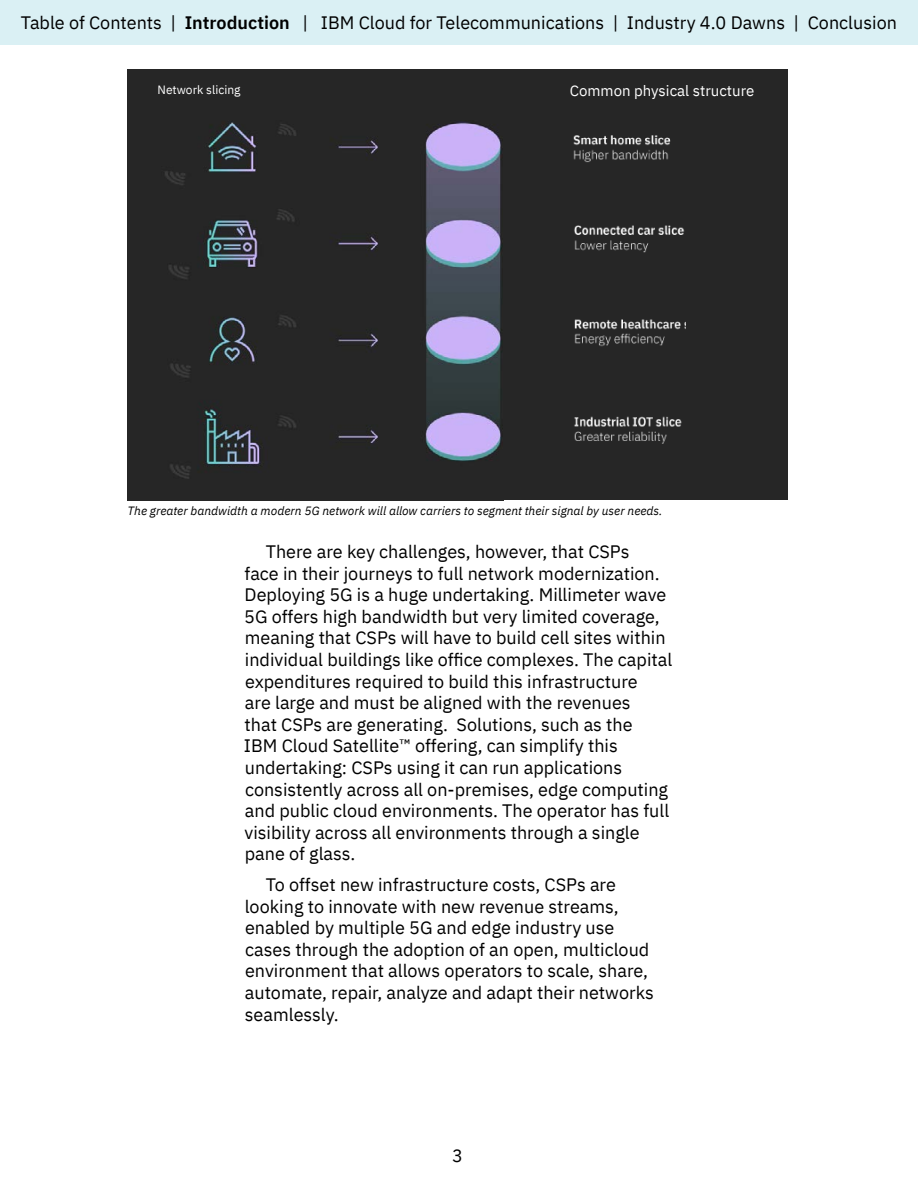
<style>
.page{position:relative;width:918px;height:1188px;background:#fff}
.page>*{position:absolute;margin:0;border:0;box-sizing:border-box;transform-origin:0 0}
.t1{font:18px/21.6px "IBM Plex Sans";color:#000}
.t2{font:15px "IBM Plex Sans";color:#fff}
.t3{font:italic 12px "IBM Plex Sans";color:#000}
.t4{font:12px "IBM Plex Sans";color:#fff}
.s1{font-weight:600}
</style>
<div class="page">
<div style="left:0;top:0;width:918px;height:44px;background:#daf0f4"></div>
<img style="left:128px;top:120px;width:375px;height:380px">
<div style="left:503px;top:103px;width:285px;height:397px;background:#262626"></div>
<div style="left:128px;top:69px;width:660px;height:51px;background:#262626"></div>
<img style="left:573px;top:135px;width:98px;height:28px">
<img style="left:574px;top:225px;width:111px;height:28px">
<img style="left:574px;top:319px;width:112px;height:28px">
<img style="left:574px;top:416px;width:108px;height:28px">
<p class="t1" style="left:21px;top:10px;width:878px">Table of Contents | <span class="s1">Introduction</span> | IBM Cloud for Telecommunications | Industry 4.0 Dawns | Conclusion</p>
<p class="t4" style="left:158px;top:80px;width:85px">Network slicing</p>
<p class="t2" style="left:570px;top:79px;width:186px">Common physical structure</p>
<p class="t3" style="left:128px;top:501px;width:536px">The greater bandwidth a modern 5G network will allow carriers to segment their signal by user needs.</p>
<p class="t1" style="left:244px;top:539px;width:430px;text-indent:22px">There are key challenges, however, that CSPs<br>face in their journeys to full network modernization.<br>Deploying 5G is a huge undertaking. Millimeter wave 5G offers high bandwidth but very limited coverage, meaning that CSPs will have to build cell sites within individual buildings like office complexes. The capital expenditures required to build this infrastructure<br>are large and must be aligned with the revenues<br>that CSPs are generating. Solutions, such as the<br>IBM Cloud Satellite™ offering, can simplify this undertaking: CSPs using it can run applications consistently across all on-premises, edge computing and public cloud environments. The operator has full visibility across all environments through a single pane of glass.</p>
<p class="t1" style="left:245px;top:872px;width:411px;text-indent:21px">To offset new infrastructure costs, CSPs are looking to innovate with new revenue streams, enabled by multiple 5G and edge industry use cases through the adoption of an open, multicloud environment that allows operators to scale, share, automate, repair, analyze and adapt their networks seamlessly.</p>
<p class="t1" style="left:452px;top:1143px;width:12px">3</p>
</div>
